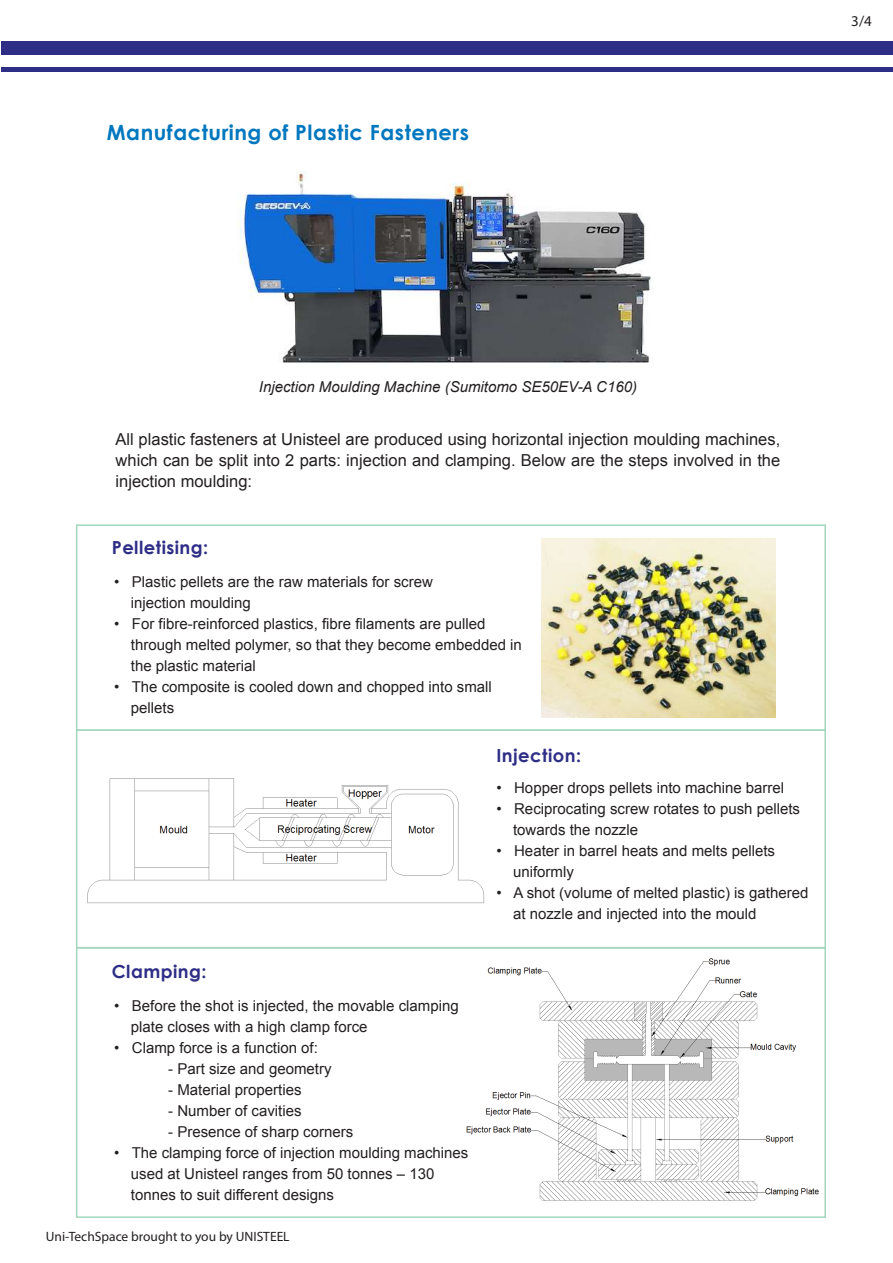
<style>
.page{position:relative;width:893px;height:1263px;background:#fff}
.page>*{position:absolute;margin:0;border:0;box-sizing:border-box;transform-origin:0 0}
.t1{font:700 21px "Century Gothic";letter-spacing:.025em;color:#0077bf}
.t2{font:700 18px "Century Gothic";letter-spacing:.025em;color:#2e2e87}
.t3{font:16.5px/21px "Arial";color:#231f20;text-align:justify}
.t4{font:15px/21px "Arial";color:#231f20}
.t5{font:italic 15px "Arial";color:#231f20}
.t6{font:15px "Myriad Pro";color:#231f20}
.t7{font:13.5px "Myriad Pro";color:#231f20}
</style>
<div class="page">
<img style="left:240px;top:172px;width:413px;height:191px">
<div style="left:1px;top:41px;width:892px;height:31px;background:#2e2e87"></div>
<div style="left:1px;top:55px;width:892px;height:12px;background:#fff"></div>
<img style="left:87px;top:779px;width:398px;height:125px">
<img style="left:467px;top:958px;width:352px;height:242px">
<img style="left:542px;top:538px;width:234px;height:179px">
<div style="left:76px;top:524px;width:750px;height:207px;border:2px solid #a3d6bc"></div>
<div style="left:76px;top:729px;width:750px;height:219px;border:2px solid #a3d6bc"></div>
<div style="left:76px;top:947px;width:750px;height:271px;border:2px solid #a3d6bc"></div>
<h1 class="t1" style="left:107px;top:116px;width:364px">Manufacturing of Plastic Fasteners</h1>
<p class="t6" style="left:851px;top:12px;width:22px">3/4</p>
<p class="t5" style="left:259px;top:377px;width:380px">Injection Moulding Machine (Sumitomo SE50EV-A C160)</p>
<p class="t3" style="left:116px;top:428px;width:666px">All plastic fasteners at Unisteel are produced using horizontal injection moulding machines, which can be split into 2 parts: injection and clamping. Below are the steps involved in the injection moulding:</p>
<p class="t2" style="left:112px;top:534px;width:98px">Pelletising:</p>
<p class="t4" style="left:131px;top:571px;width:303px;text-indent:-17px">• Plastic pellets are the raw materials for screw injection moulding</p>
<p class="t4" style="left:131px;top:613px;width:393px;text-indent:-17px">• For fibre-reinforced plastics, fibre filaments are pulled through melted polymer, so that they become embedded in the plastic material</p>
<p class="t4" style="left:131px;top:676px;width:362px;text-indent:-17px">• The composite is cooled down and chopped into small pellets</p>
<p class="t2" style="left:496px;top:742px;width:86px">Injection:</p>
<p class="t2" style="left:112px;top:957px;width:96px">Clamping:</p>
<p class="t4" style="left:131px;top:995px;width:329px;text-indent:-17px">• Before the shot is injected, the movable clamping plate closes with a high clamp force</p>
<p class="t4" style="left:114px;top:1037px;width:205px">• Clamp force is a function of:</p>
<p class="t4" style="left:168px;top:1058px;width:165px">- Part size and geometry</p>
<p class="t4" style="left:168px;top:1079px;width:135px">- Material properties</p>
<p class="t4" style="left:168px;top:1100px;width:135px">- Number of cavities</p>
<p class="t4" style="left:168px;top:1121px;width:187px">- Presence of sharp corners</p>
<p class="t4" style="left:131px;top:1142px;width:339px;text-indent:-17px">• The clamping force of injection moulding machines used at Unisteel ranges from 50 tonnes – 130 tonnes to suit different designs</p>
<p class="t7" style="left:46px;top:1228px;width:245px">Uni-TechSpace brought to you by UNISTEEL</p>
<p class="t4" style="left:496px;top:778px;width:289px">• Hopper drops pellets into machine barrel</p>
<p class="t4" style="left:513px;top:799px;width:289px;text-indent:-17px">• Reciprocating screw rotates to push pellets towards the nozzle</p>
<p class="t4" style="left:513px;top:841px;width:264px;text-indent:-17px">• Heater in barrel heats and melts pellets uniformly</p>
<p class="t4" style="left:513px;top:883px;width:297px;text-indent:-17px">• A shot (volume of melted plastic) is gathered at nozzle and injected into the mould</p>
</div>
